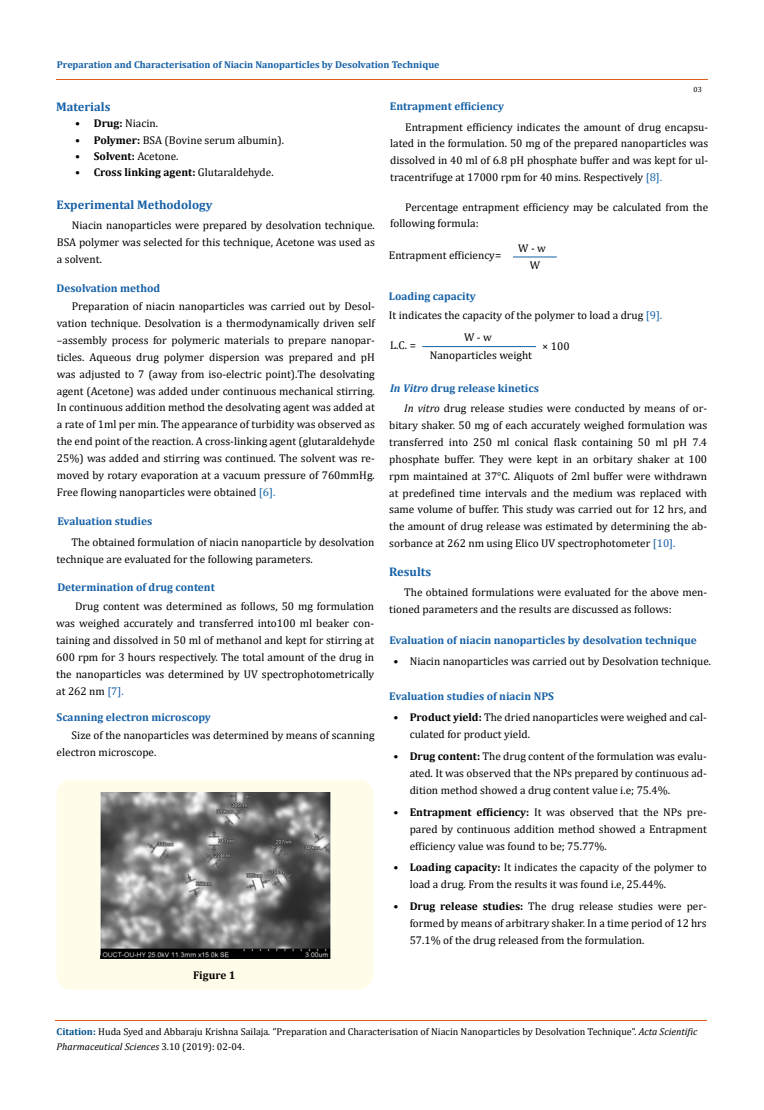
<style>
.page{position:relative;width:764px;height:1110px;background:#fff}
.page>*{position:absolute;margin:0;border:0;box-sizing:border-box;transform-origin:0 0}
.t1{font:700 12.5px "Cambria";color:#1560a6}
.t2{font:11.25px/16.9px "Cambria";color:#000;text-align:justify}
.t3{font:700 11.25px "Cambria";color:#1560a6}
.t4{font:700 11.25px "Cambria";color:#000}
.t5{font:10px/15px "Cambria";color:#000}
.t6{font:700 10px "Cambria";color:#1560a6}
.t7{font:7.5px "Cambria";color:#000}
.s1{font-weight:700}
.s2{font-weight:400}
.s3{color:#1560a6}
.s4{font-weight:700;font-style:italic;color:#1560a6}
.s5{font-weight:700;color:#1560a6}
.s6{font-style:italic}
.s7{font-weight:700;color:#035089}
</style>
<div class="page">
<hr style="left:55px;top:1020px;width:652px;height:1px;background:#e05d1a">
<hr style="left:56px;top:79px;width:651px;height:1px;background:#e05d1a">
<div style="left:57px;top:780px;width:316px;height:210px;background:#fffde9;border-radius:15px"></div>
<img style="left:100px;top:793px;width:230px;height:166px">
<hr style="left:513px;top:257px;width:44px;height:1px;background:#1560a6">
<hr style="left:422px;top:346px;width:114px;height:1px;background:#1560a6">
<p class="t6" style="left:57px;top:57px;width:384px">Preparation and Characterisation of Niacin Nanoparticles by Desolvation Technique</p>
<p class="t1" style="left:56px;top:98px;width:56px">Materials</p>
<p class="t2" style="left:75px;top:115px;width:85px">• <span class="s1">Drug:</span> Niacin.</p>
<p class="t2" style="left:75px;top:131px;width:210px">• <span class="s1">Polymer:</span> BSA (Bovine serum albumin).</p>
<p class="t2" style="left:75px;top:148px;width:105px">• <span class="s1">Solvent:</span> Acetone.</p>
<p class="t4" style="left:75px;top:164px;width:200px"><span class="s2">•</span> Cross linking agent: <span class="s2">Glutaraldehyde.</span></p>
<p class="t7" style="left:693px;top:85px;width:10px">03</p>
<p class="t3" style="left:390px;top:98px;width:116px">Entrapment efficiency</p>
<p class="t2" style="left:390px;top:118px;width:319px;text-indent:15px">Entrapment efficiency indicates the amount of drug encapsu&shy;lated in the formulation. 50 mg of the prepared nanoparticles was dissolved in 40 ml of 6.8 pH phosphate buffer and was kept for ul&shy;tracentrifuge at 17000 rpm for 40 mins. Respectively <span class="s3">[8].</span></p>
<p class="t2" style="left:390px;top:198px;width:319px;text-indent:15px">Percentage entrapment efficiency may be calculated from the following formula:</p>
<p class="t1" style="left:56px;top:196px;width:157px">Experimental Methodology</p>
<p class="t2" style="left:57px;top:216px;width:319px;text-indent:15px">Niacin nanoparticles were prepared by desolvation technique.<br>BSA polymer was selected for this technique, Acetone was used as a solvent.</p>
<p class="t2" style="left:518px;top:239px;width:29px;line-height:17.9px;text-align:center">W - w<br>W</p>
<p class="t2" style="left:389px;top:247px;width:114px">Entrapment efficiency=</p>
<p class="t3" style="left:389px;top:288px;width:88px">Loading capacity</p>
<p class="t3" style="left:57px;top:280px;width:105px">Desolvation method</p>
<p class="t2" style="left:57px;top:298px;width:319px;text-indent:15px">Preparation of niacin nanoparticles was carried out by Desol&shy;vation technique. Desolvation is a thermodynamically driven self –assembly process for polymeric materials to prepare nanopar&shy;ticles. Aqueous drug polymer dispersion was prepared and pH was adjusted to 7 (away from iso-electric point).The desolvating agent (Acetone) was added under continuous mechanical stirring.<br>In continuous addition method the desolvating agent was added at a rate of 1ml per min. The appearance of turbidity was observed as the end point of the reaction. A cross-linking agent (glutaraldehyde 25%) was added and stirring was continued. The solvent was re&shy;moved by rotary evaporation at a vacuum pressure of 760mmHg.<br>Free flowing nanoparticles were obtained <span class="s3">[6].</span></p>
<p class="t2" style="left:389px;top:306px;width:275px">It indicates the capacity of the polymer to load a drug <span class="s3">[9].</span></p>
<p class="t2" style="left:390px;top:337px;width:27px">L.C. =</p>
<p class="t2" style="left:430px;top:328px;width:104px;line-height:17.9px;text-align:center">W - w<br>Nanoparticles weight</p>
<p class="t2" style="left:542px;top:338px;width:29px">× 100</p>
<p class="t2" style="left:404px;top:377px;width:304px;line-height:20.6px;text-indent:-14px"><span class="s4">In Vitro</span> <span class="s5">drug release kinetics<br></span><span class="s6">In vitro</span> drug release studies were conducted by means of or-</p>
<p class="t2" style="left:389px;top:417px;width:319px">bitary shaker. 50 mg of each accurately weighed formulation was transferred into 250 ml conical flask containing 50 ml pH 7.4 phosphate buffer. They were kept in an orbitary shaker at 100 rpm maintained at 37°C. Aliquots of 2ml buffer were withdrawn at predefined time intervals and the medium was replaced with same volume of buffer. This study was carried out for 12 hrs, and the amount of drug release was estimated by determining the ab&shy;sorbance at 262 nm using Elico UV spectrophotometer <span class="s3">[10].</span></p>
<p class="t3" style="left:57px;top:514px;width:96px">Evaluation studies</p>
<p class="t2" style="left:56px;top:534px;width:319px;text-indent:15px">The obtained formulation of niacin nanoparticle by desolvation technique are evaluated for the following parameters.</p>
<p class="t3" style="left:57px;top:579px;width:159px">Determination of drug content</p>
<p class="t1" style="left:389px;top:563px;width:44px">Results</p>
<p class="t2" style="left:389px;top:583px;width:319px;text-indent:15px">The obtained formulations were evaluated for the above men&shy;tioned parameters and the results are discussed as follows:</p>
<p class="t2" style="left:56px;top:598px;width:319px;text-indent:19px">Drug content was determined as follows, 50 mg formulation was weighed accurately and transferred into100 ml beaker con&shy;taining and dissolved in 50 ml of methanol and kept for stirring at 600 rpm for 3 hours respectively. The total amount of the drug in the nanoparticles was determined by UV spectrophotometrically at 262 nm <span class="s3">[7].</span></p>
<p class="t3" style="left:389px;top:632px;width:309px">Evaluation of niacin nanoparticles by desolvation technique</p>
<p class="t2" style="left:393px;top:653px;width:319px">• Niacin nanoparticles was carried out by Desolvation technique.</p>
<p class="t3" style="left:389px;top:688px;width:166px">Evaluation studies of niacin NPS</p>
<p class="t2" style="left:410px;top:709px;width:298px;text-indent:-16px"><span class="s1">• Product yield:</span> The dried nanoparticles were weighed and cal&shy;culated for product yield.</p>
<p class="t2" style="left:410px;top:748px;width:299px;text-indent:-16px"><span class="s1">• Drug content:</span> The drug content of the formulation was evalu&shy;ated. It was observed that the NPs prepared by continuous ad&shy;dition method showed a drug content value i.e; 75.4%.</p>
<p class="t2" style="left:410px;top:803px;width:299px;text-indent:-16px"><span class="s1">• Entrapment efficiency:</span> It was observed that the NPs pre&shy;pared by continuous addition method showed a Entrapment efficiency value was found to be; 75.77%.</p>
<p class="t2" style="left:410px;top:859px;width:299px;text-indent:-16px"><span class="s1">• Loading capacity:</span> It indicates the capacity of the polymer to load a drug. From the results it was found i.e, 25.44%.</p>
<p class="t2" style="left:410px;top:898px;width:299px;text-indent:-16px"><span class="s1">• Drug release studies:</span> The drug release studies were per&shy;formed by means of arbitrary shaker. In a time period of 12 hrs 57.1% of the drug released from the formulation.</p>
<p class="t3" style="left:56px;top:709px;width:156px">Scanning electron microscopy</p>
<p class="t2" style="left:57px;top:727px;width:319px;text-indent:15px">Size of the nanoparticles was determined by means of scanning electron microscope.</p>
<p class="t4" style="left:193px;top:967px;width:44px">Figure 1</p>
<p class="t5" style="left:57px;top:1024px;width:642px"><span class="s7">Citation:</span> Huda Syed and Abbaraju Krishna Sailaja<span class="s6">.</span> “Preparation and Characterisation of Niacin Nanoparticles by Desolvation Technique”. <span class="s6">Acta Scientific<br>Pharmaceutical Sciences</span> 3.10 (2019): 02-04.</p>
</div>
